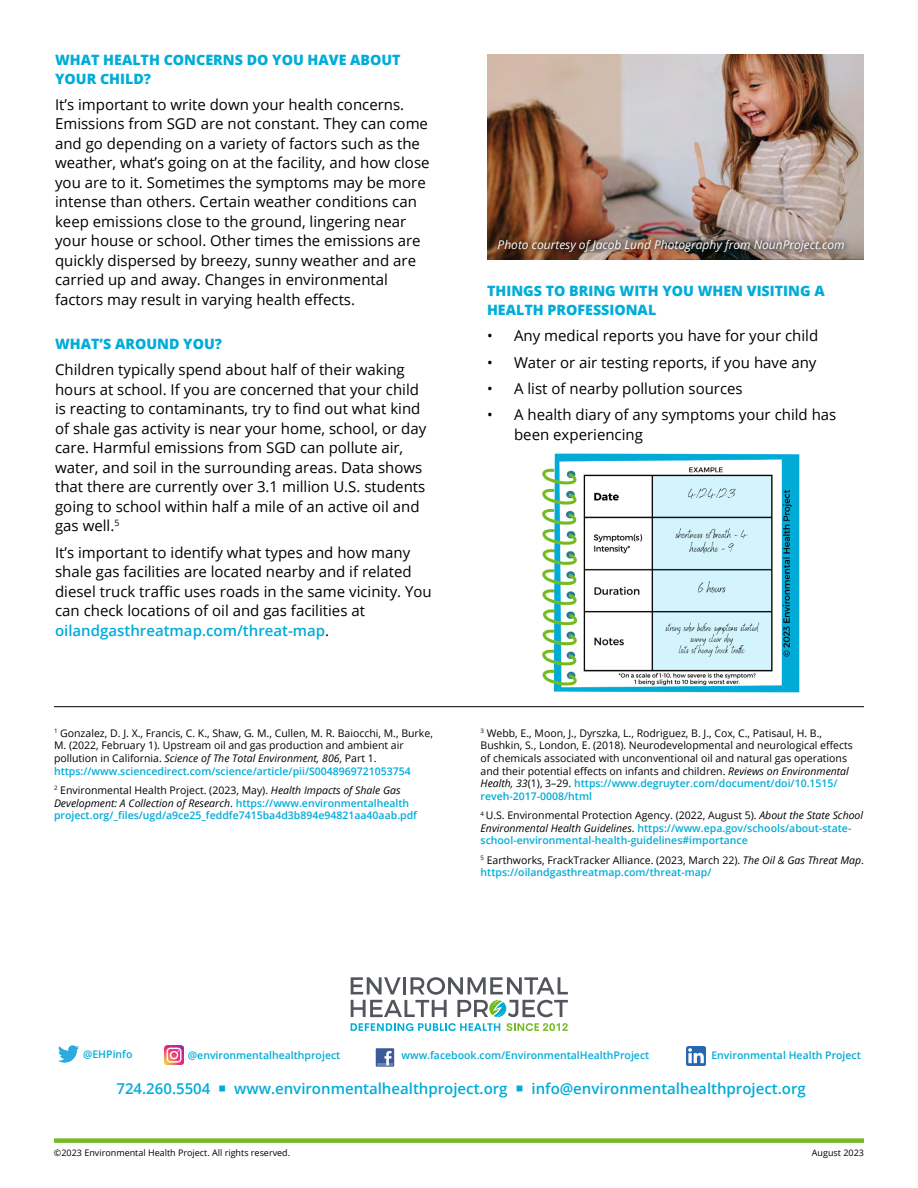
<style>
.page{position:relative;width:918px;height:1188px;background:#fff}
.page>*{position:absolute;margin:0;border:0;box-sizing:border-box;transform-origin:0 0}
.t1{font:15px/19.5px "Open Sans";color:#000}
.t2{font:600 15px "Open Sans";color:#00acd8}
.t3{font:800 14.25px/18.8px "Open Sans";color:#00acd8}
.t4{font:italic 12px "Open Sans";color:#fff}
.t5{font:10.5px/12.6px "Open Sans";color:#000}
.t6{font:600 10.5px/12.6px "Open Sans";color:#00acd8}
.t7{font:9px "Open Sans";color:#000}
.s1{font-weight:600;color:#00acd8}
.s2{font-style:italic}
.s3{font-weight:400;color:#000}
.s4{font-weight:400;font-style:italic;color:#000}
</style>
<div class="page">
<div style="left:54px;top:1138px;width:810px;height:5px;background:#74bb23"></div>
<svg style="left:351px;top:1023px;width:149px;height:8px"></svg>
<svg style="left:506px;top:1023px;width:62px;height:8px"></svg>
<svg style="left:351px;top:977px;width:217px;height:40px"></svg>
<svg style="left:376px;top:1048px;width:18px;height:19px"></svg>
<svg style="left:377px;top:1051px;width:16px;height:14px"></svg>
<svg style="left:58px;top:1045px;width:21px;height:18px"></svg>
<img style="left:686px;top:1047px;width:19px;height:19px">
<img style="left:165px;top:1045px;width:19px;height:19px">
<hr style="left:54px;top:706px;width:810px;height:1px;background:#000">
<img style="left:487px;top:54px;width:377px;height:205px">
<img style="left:492px;top:234px;width:358px;height:24px">
<img style="left:542px;top:454px;width:258px;height:238px">
<p class="t3" style="left:55px;top:50px;width:347px">WHAT HEALTH CONCERNS DO YOU HAVE ABOUT<br>YOUR CHILD?</p>
<p class="t1" style="left:55px;top:94px;width:376px">It’s important to write down your health concerns.<br>Emissions from SGD are not constant. They can come and go depending on a variety of factors such as the weather, what’s going on at the facility, and how close you are to it. Sometimes the symptoms may be more intense than others. Certain weather conditions can keep emissions close to the ground, lingering near your house or school. Other times the emissions are quickly dispersed by breezy, sunny weather and are carried up and away. Changes in environmental factors may result in varying health effects.</p>
<p class="t3" style="left:55px;top:334px;width:168px">WHAT’S AROUND YOU?</p>
<p class="t1" style="left:55px;top:360px;width:373px">Children typically spend about half of their waking hours at school. If you are concerned that your child is reacting to contaminants, try to find out what kind of shale gas activity is near your home, school, or day care. Harmful emissions from SGD can pollute air, water, and soil in the surrounding areas. Data shows that there are currently over 3.1 million U.S. students going to school within half a mile of an active oil and gas well.<sup>5</sup></p>
<p class="t1" style="left:55px;top:542px;width:378px">It’s important to identify what types and how many shale gas facilities are located nearby and if related diesel truck traffic uses roads in the same vicinity. You can check locations of oil and gas facilities at <span class="s1">oilandgasthreatmap.com/threat-map</span>.</p>
<p class="t5" style="left:54px;top:726px;width:380px"><sup>1</sup> Gonzalez, D. J. X., Francis, C. K., Shaw, G. M., Cullen, M. R. Baiocchi, M., Burke, M. (2022, February 1). Upstream oil and gas production and ambient air pollution in California. <span class="s2">Science of The Total Environment, 806</span>, Part 1. <span class="s1">https://www.sciencedirect.com/science/article/pii/S0048969721053754</span></p>
<p class="t6" style="left:54px;top:784px;width:365px"><sup>2</sup> <span class="s3">Environmental Health Project. (2023, May).</span> <span class="s4">Health Impacts of Shale Gas<br>Development: A Collection of Research</span><span class="s3">.</span> https://www.environmentalhealth project.org/_files/ugd/a9ce25_feddfe7415ba4d3b894e94821aa40aab.pdf</p>
<p class="t4" style="left:498px;top:236px;width:349px">Photo courtesy of Jacob Lund Photography from NounProject.com</p>
<p class="t3" style="left:487px;top:281px;width:339px">THINGS TO BRING WITH YOU WHEN VISITING A<br>HEALTH PROFESSIONAL</p>
<p class="t1" style="left:487px;top:326px;width:333px">• Any medical reports you have for your child</p>
<p class="t1" style="left:487px;top:352px;width:331px">• Water or air testing reports, if you have any</p>
<p class="t1" style="left:487px;top:378px;width:257px">• A list of nearby pollution sources</p>
<p class="t1" style="left:514px;top:404px;width:324px;text-indent:-27px">• A health diary of any symptoms your child has been experiencing</p>
<p class="t5" style="left:481px;top:726px;width:374px"><sup>3</sup> Webb, E., Moon, J., Dyrszka, L., Rodriguez, B. J., Cox, C., Patisaul, H. B., Bushkin, S., London, E. (2018). Neurodevelopmental and neurological effects of chemicals associated with unconventional oil and natural gas operations and their potential effects on infants and children. <span class="s2">Reviews on Environmental Health, 33</span>(1), 3–29. <span class="s1">https://www.degruyter.com/document/doi/10.1515/ reveh-2017-0008/html</span></p>
<p class="t6" style="left:481px;top:809px;width:384px"><sup>4</sup> <span class="s3">U.S. Environmental Protection Agency. (2022, August 5).</span> <span class="s4">About the State School<br>Environmental Health Guidelines</span><span class="s3">.</span> https://www.epa.gov/schools/about-state&shy;school-environmental-health-guidelines#importance</p>
<p class="t5" style="left:481px;top:853px;width:385px"><sup>5</sup> Earthworks, FrackTracker Alliance. (2023, March 22). <span class="s2">The Oil &amp; Gas Threat Map</span>. <span class="s1">https://oilandgasthreatmap.com/threat-map/</span></p>
<p class="t6" style="left:83px;top:1048px;width:51px">@EHPinfo</p>
<p class="t6" style="left:188px;top:1048px;width:154px">@environmentalhealthproject</p>
<p class="t6" style="left:402px;top:1049px;width:249px">www.facebook.com/EnvironmentalHealthProject</p>
<p class="t6" style="left:711px;top:1049px;width:151px">Environmental Health Project</p>
<p class="t2" style="left:117px;top:1078px;width:691px">724.260.5504 ○ www.environmentalhealthproject.org ○ info@environmentalhealthproject.org</p>
<p class="t7" style="left:54px;top:1147px;width:238px">©2023 Environmental Health Project. All rights reserved.</p>
<p class="t7" style="left:812px;top:1147px;width:54px">August 2023</p>
</div>
